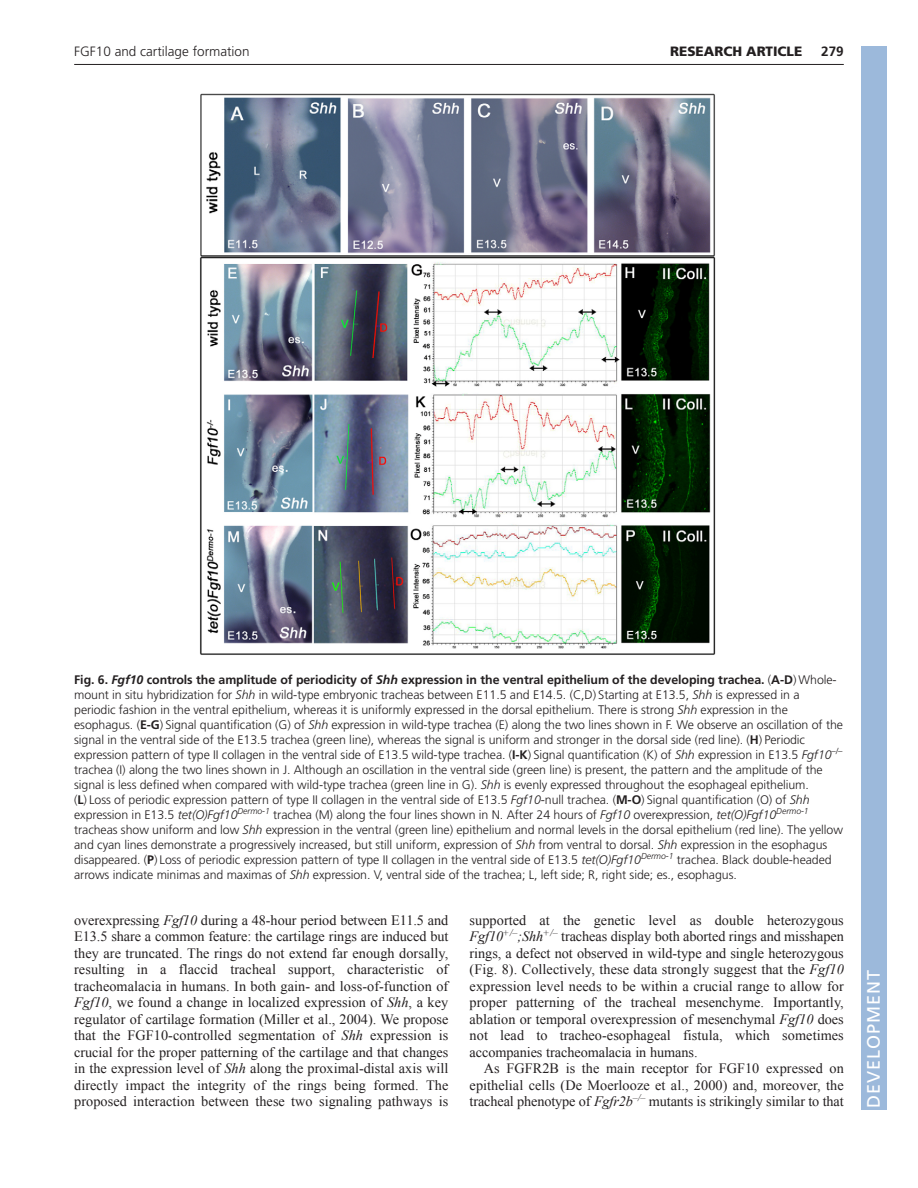
<style>
.page{position:relative;width:918px;height:1188px;background:#fff}
.page>*{position:absolute;margin:0;border:0;box-sizing:border-box;transform-origin:0 0}
.t1{font:18px "Frutiger LT Std";letter-spacing:.055em;color:#fff}
.t2{font:14.25px/16.5px "Times New Roman";letter-spacing:-.005em;color:#231f20;text-align:justify}
.t3{font:300 13.5px "Frutiger LT Std";color:#231f20}
.t4{font:900 13.5px "Frutiger LT Std";color:#231f20}
.t5{font:700 13.5px "Frutiger LT Std";color:#231f20}
.t6{font:300 12.3px/15px "Frutiger LT Std";letter-spacing:-.005em;color:#231f20}
.s1{font-weight:700}
.s2{font-weight:700;font-style:italic}
.s3{font-style:italic}
</style>
<div class="page">
<hr style="left:74px;top:64px;width:770px;height:1px;background:#231f20">
<img style="left:200px;top:93px;width:516px;height:562px">
<div style="left:861px;top:46px;width:25px;height:1064px;background:#9cb9db"></div>
<p class="t3" style="left:74px;top:46px;width:177px">FGF10 and cartilage formation</p>
<p class="t4" style="left:670px;top:46px;width:134px">RESEARCH ARTICLE</p>
<p class="t5" style="left:821px;top:46px;width:24px">279</p>
<p class="t6" style="left:74px;top:673px;width:770px"><span class="s1">Fig. 6.</span> <span class="s2">Fgf10</span> <span class="s1">controls the amplitude of periodicity of</span> <span class="s2">Shh</span> <span class="s1">expression in the ventral epithelium of the developing trachea.</span> (<span class="s1">A-D</span>) Whole&shy;mount in situ hybridization for <span class="s3">Shh</span> in wild-type embryonic tracheas between E11.5 and E14.5. (C,D) Starting at E13.5, <span class="s3">Shh</span> is expressed in a periodic fashion in the ventral epithelium, whereas it is uniformly expressed in the dorsal epithelium. There is strong <span class="s3">Shh</span> expression in the esophagus. (<span class="s1">E-G</span>) Signal quantification (G) of <span class="s3">Shh</span> expression in wild-type trachea (E) along the two lines shown in F. We observe an oscillation of the signal in the ventral side of the E13.5 trachea (green line), whereas the signal is uniform and stronger in the dorsal side (red line). (<span class="s1">H</span>) Periodic expression pattern of type II collagen in the ventral side of E13.5 wild-type trachea. (<span class="s1">I-K</span>) Signal quantification (K) of <span class="s3">Shh</span> expression in E13.5 <span class="s3">Fgf10</span><sup>–/– </sup>trachea (I) along the two lines shown in J. Although an oscillation in the ventral side (green line) is present, the pattern and the amplitude of the signal is less defined when compared with wild-type trachea (green line in G). <span class="s3">Shh</span> is evenly expressed throughout the esophageal epithelium.<br>(<span class="s1">L</span>) Loss of periodic expression pattern of type II collagen in the ventral side of E13.5 <span class="s3">Fgf10</span>-null trachea. (<span class="s1">M-O</span>) Signal quantification (O) of <span class="s3">Shh </span>expression in E13.5 <span class="s3">tet(O)Fgf10</span><sup>Dermo-1</sup> trachea (M) along the four lines shown in N. After 24 hours of <span class="s3">Fgf10</span> overexpression, <span class="s3">tet(O)Fgf10</span><sup>Dermo-1 </sup>tracheas show uniform and low <span class="s3">Shh</span> expression in the ventral (green line) epithelium and normal levels in the dorsal epithelium (red line). The yellow and cyan lines demonstrate a progressively increased, but still uniform, expression of <span class="s3">Shh</span> from ventral to dorsal. <span class="s3">Shh</span> expression in the esophagus disappeared. (<span class="s1">P</span>) Loss of periodic expression pattern of type II collagen in the ventral side of E13.5 <span class="s3">tet(O)Fgf10</span><sup>Dermo-1</sup> trachea. Black double-headed arrows indicate minimas and maximas of <span class="s3">Shh</span> expression. V, ventral side of the trachea; L, left side; R, right side; es., esophagus.</p>
<p class="t2" style="left:74px;top:912px;width:376px">overexpressing <span class="s3">Fgf10</span> during a 48-hour period between E11.5 and E13.5 share a common feature: the cartilage rings are induced but they are truncated. The rings do not extend far enough dorsally, resulting in a flaccid tracheal support, characteristic of tracheomalacia in humans. In both gain- and loss-of-function of <span class="s3">Fgf10</span>, we found a change in localized expression of <span class="s3">Shh</span>, a key regulator of cartilage formation (Miller et al., 2004). We propose that the FGF10-controlled segmentation of <span class="s3">Shh</span> expression is crucial for the proper patterning of the cartilage and that changes in the expression level of <span class="s3">Shh</span> along the proximal-distal axis will directly impact the integrity of the rings being formed. The proposed interaction between these two signaling pathways is</p>
<p class="t2" style="left:470px;top:912px;width:376px">supported at the genetic level as double heterozygous <span class="s3">Fgf10</span><sup>+/–</sup><span class="s3">;Shh</span><sup>+/–</sup> tracheas display both aborted rings and misshapen rings, a defect not observed in wild-type and single heterozygous (Fig. 8). Collectively, these data strongly suggest that the <span class="s3">Fgf10 </span>expression level needs to be within a crucial range to allow for proper patterning of the tracheal mesenchyme. Importantly, ablation or temporal overexpression of mesenchymal <span class="s3">Fgf10</span> does not lead to tracheo-esophageal fistula, which sometimes accompanies tracheomalacia in humans.</p>
<p class="t2" style="left:470px;top:1060px;width:376px;text-indent:14px">As FGFR2B is the main receptor for FGF10 expressed on epithelial cells (De Moerlooze et al., 2000) and, moreover, the tracheal phenotype of <span class="s3">Fgfr2b</span><sup>–/–</sup> mutants is strikingly similar to that</p>
<h1 class="t1" style="left:863px;top:1108px;width:140px;rotate:-90deg">DEVELOPMENT</h1>
</div>
